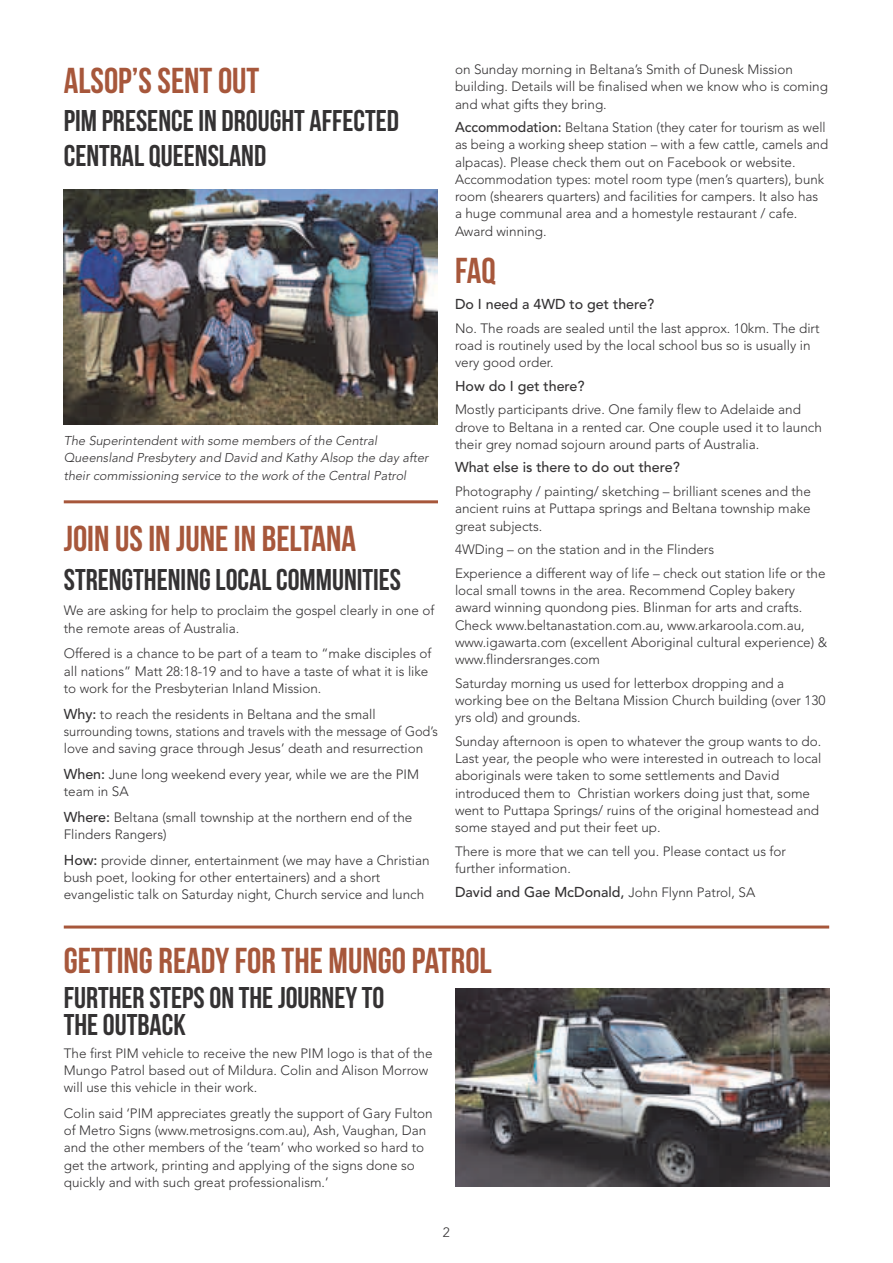
<style>
.page{position:relative;width:893px;height:1263px;background:#fff}
.page>*{position:absolute;margin:0;border:0;box-sizing:border-box;transform-origin:0 0}
.t1{font:36px "Bebas Neue";color:#a7573b}
.t2{font:30px/34.5px "Bebas Neue";color:#343233}
.t3{font:500 14.25px "Avenir";color:#343233}
.t4{font:300 13.5px/17.2px "Avenir";color:#343233}
.t5{font:300 12.75px/17.2px "Avenir";color:#343233}
.s1{font-weight:500;font-size:14.25px}
.s2{font-weight:300;font-size:13.5px}
</style>
<div class="page">
<img style="left:455px;top:988px;width:374px;height:198px">
<img style="left:64px;top:189px;width:374px;height:235px">
<hr style="left:64px;top:500px;width:374px;height:3px;background:#a7573b">
<hr style="left:64px;top:925px;width:765px;height:3px;background:#a7573b">
<h1 class="t1" style="left:64px;top:59px;width:197px">ALSOP’S SENT OUT</h1>
<h2 class="t2" style="left:64px;top:104px;width:337px">PIM PRESENCE IN DROUGHT AFFECTED<br>CENTRAL QUEENSLAND</h2>
<p class="t5" style="left:64px;top:433px;width:368px">The Superintendent with some members of the Central<br>Queensland Presbytery and David and Kathy Alsop the day after their commissioning service to the work of the Central Patrol</p>
<h1 class="t1" style="left:64px;top:517px;width:294px">JOIN US IN JUNE IN BELTANA</h1>
<h2 class="t2" style="left:64px;top:562px;width:339px">STRENGTHENING LOCAL COMMUNITIES</h2>
<p class="t4" style="left:64px;top:603px;width:372px">We are asking for help to proclaim the gospel clearly in one of the remote areas of Australia.</p>
<p class="t4" style="left:64px;top:646px;width:369px">Offered is a chance to be part of a team to “make disciples of all nations” Matt 28:18-19 and to have a taste of what it is like to work for the Presbyterian Inland Mission.</p>
<p class="t4" style="left:64px;top:706px;width:376px"><span class="s1">Why:</span> to reach the residents in Beltana and the small surrounding towns, stations and travels with the message of God’s love and saving grace through Jesus’ death and resurrection</p>
<p class="t4" style="left:64px;top:767px;width:357px"><span class="s1">When:</span> June long weekend every year, while we are the PIM team in SA</p>
<p class="t4" style="left:64px;top:810px;width:350px"><span class="s1">Where:</span> Beltana (small township at the northern end of the<br>Flinders Rangers)</p>
<p class="t4" style="left:64px;top:853px;width:367px"><span class="s1">How:</span> provide dinner, entertainment (we may have a Christian bush poet, looking for other entertainers) and a short evangelistic talk on Saturday night, Church service and lunch</p>
<p class="t4" style="left:455px;top:62px;width:375px">on Sunday morning in Beltana’s Smith of Dunesk Mission building. Details will be finalised when we know who is coming and what gifts they bring.</p>
<p class="t4" style="left:455px;top:120px;width:375px"><span class="s1">Accommodation:</span> Beltana Station (they cater for tourism as well as being a working sheep station – with a few cattle, camels and alpacas). Please check them out on Facebook or website.<br>Accommodation types: motel room type (men’s quarters), bunk room (shearers quarters) and facilities for campers. It also has a huge communal area and a homestyle restaurant / cafe.<br>Award winning.</p>
<h1 class="t1" style="left:455px;top:250px;width:42px">FAQ</h1>
<p class="t3" style="left:455px;top:298px;width:201px">Do I need a 4WD to get there?</p>
<p class="t4" style="left:455px;top:320px;width:366px">No. The roads are sealed until the last approx. 10km. The dirt road is routinely used by the local school bus so is usually in very good order.</p>
<p class="t3" style="left:455px;top:380px;width:131px">How do I get there?</p>
<p class="t4" style="left:455px;top:402px;width:368px">Mostly participants drive. One family flew to Adelaide and drove to Beltana in a rented car. One couple used it to launch their grey nomad sojourn around parts of Australia.</p>
<p class="t3" style="left:455px;top:462px;width:226px">What else is there to do out there?</p>
<p class="t4" style="left:455px;top:484px;width:357px;text-align:justify">Photography / painting/ sketching – brilliant scenes and the ancient ruins at Puttapa springs and Beltana township make great subjects.</p>
<p class="t4" style="left:455px;top:539px;width:372px;line-height:23.7px">4WDing – on the station and in the Flinders<br>Experience a different way of life – check out station life or the</p>
<p class="t4" style="left:455px;top:583px;width:374px">local small towns in the area. Recommend Copley bakery award winning quondong pies. Blinman for arts and crafts.<br>Check www.beltanastation.com.au, www.arkaroola.com.au, www.igawarta.com (excellent Aboriginal cultural experience) &amp; www.flindersranges.com</p>
<p class="t4" style="left:455px;top:675px;width:372px">Saturday morning us used for letterbox dropping and a working bee on the Beltana Mission Church building (over 130 yrs old) and grounds.</p>
<p class="t4" style="left:455px;top:734px;width:368px">Sunday afternoon is open to whatever the group wants to do.<br>Last year, the people who were interested in outreach to local aboriginals were taken to some settlements and David introduced them to Christian workers doing just that, some went to Puttapa Springs/ ruins of the original homestead and some stayed and put their feet up.</p>
<p class="t4" style="left:455px;top:843px;width:333px">There is more that we can tell you. Please contact us for further information.</p>
<p class="t3" style="left:455px;top:886px;width:302px">David and Gae McDonald, <span class="s2">John Flynn Patrol, SA</span></p>
<h1 class="t1" style="left:64px;top:939px;width:430px">GETTING READY FOR THE MUNGO PATROL</h1>
<h2 class="t2" style="left:64px;top:984px;width:322px;line-height:27px">FURTHER STEPS ON THE JOURNEY TO<br>THE OUTBACK</h2>
<p class="t4" style="left:64px;top:1045px;width:370px">The first PIM vehicle to receive the new PIM logo is that of the<br>Mungo Patrol based out of Mildura. Colin and Alison Morrow will use this vehicle in their work.</p>
<p class="t4" style="left:64px;top:1106px;width:371px">Colin said ‘PIM appreciates greatly the support of Gary Fulton of Metro Signs (www.metrosigns.com.au), Ash, Vaughan, Dan and the other members of the ‘team’ who worked so hard to get the artwork, printing and applying of the signs done so quickly and with such great professionalism.’</p>
<p class="t4" style="left:443px;top:1224px;width:9px">2</p>
</div>
